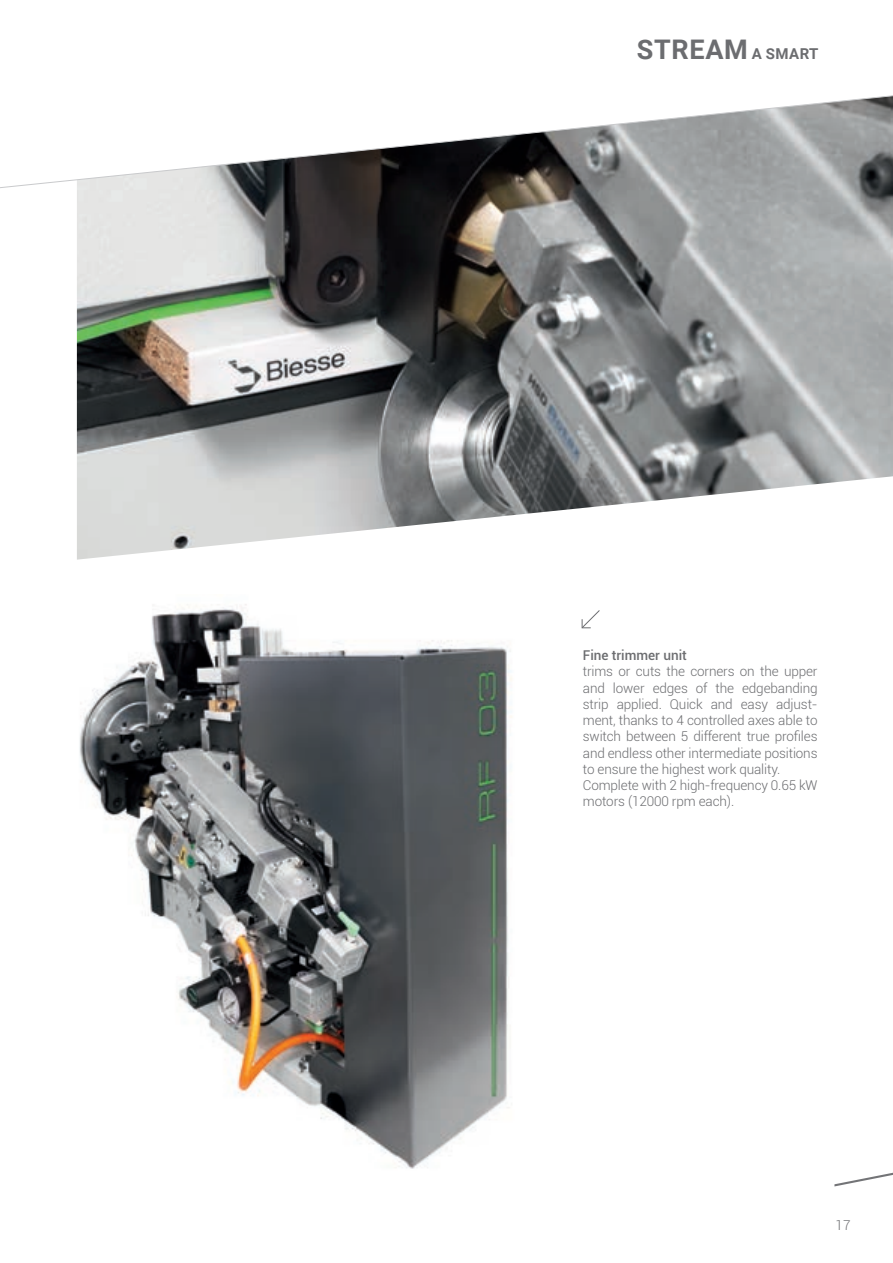
<style>
.page{position:relative;width:893px;height:1263px;background:#fff}
.page>*{position:absolute;margin:0;border:0;box-sizing:border-box;transform-origin:0 0}
.t1{font:700 27px "Roboto";letter-spacing:.025em;color:#6c6d70}
.t2{font:300 13.5px/16.2px "Roboto";letter-spacing:-.01em;color:#6c6d70;text-align:justify}
.t3{font:500 13.5px "Roboto";color:#6c6d70}
.s1{font-size:15px}
</style>
<div class="page">
<svg style="left:834px;top:1172px;width:59px;height:14px"></svg>
<img style="left:77px;top:281px;width:816px;height:279px">
<img style="left:79px;top:604px;width:433px;height:565px">
<svg style="left:0;top:95px;width:893px;height:186px"></svg>
<svg style="left:581px;top:610px;width:19px;height:19px"></svg>
<p class="t1" style="left:637px;top:30px;width:183px">STREAM <span class="s1">A SMART</span></p>
<p class="t3" style="left:583px;top:646px;width:105px">Fine trimmer unit</p>
<p class="t2" style="left:583px;top:663px;width:236px">trims or cuts the corners on the upper and lower edges of the edgebanding strip applied. Quick and easy adjust&shy;ment, thanks to 4 controlled axes able to switch between 5 different true profiles and endless other intermediate positions to ensure the highest work quality.</p>
<p class="t2" style="left:583px;top:776px;width:236px">Complete with 2 high-frequency 0.65 kW motors (12000 rpm each).</p>
<p class="t2" style="left:836px;top:1216px;width:16px">17</p>
</div>
